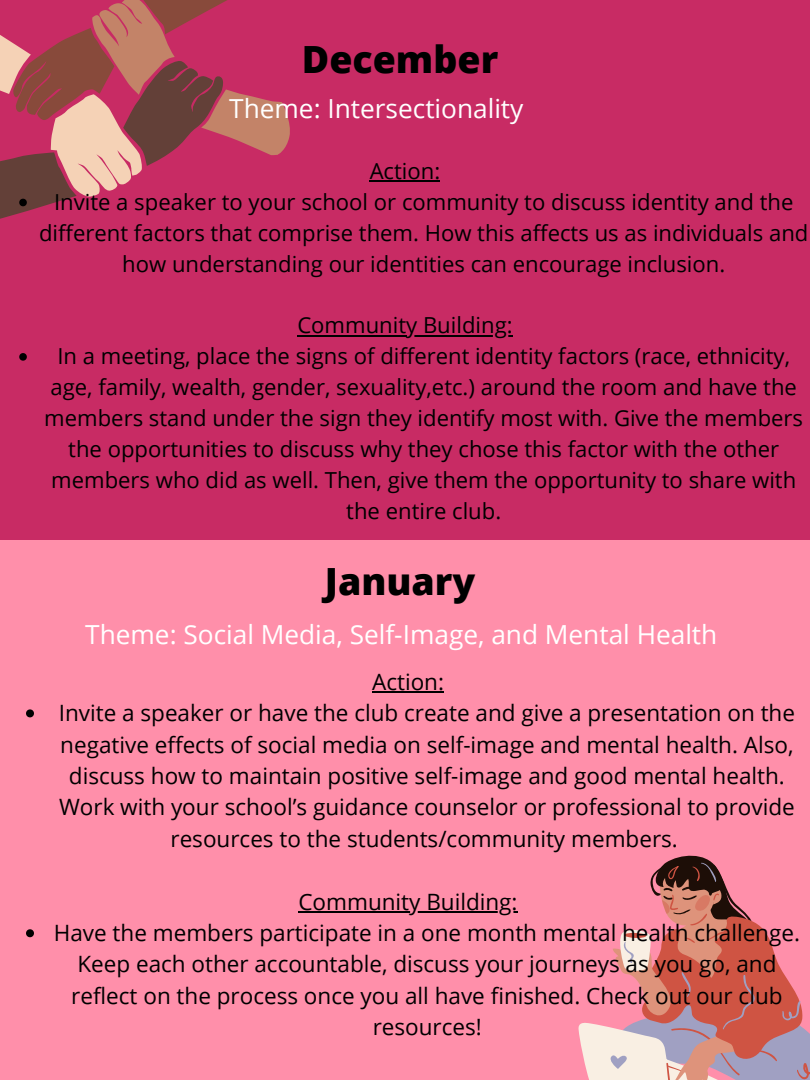
<style>
.page{position:relative;width:810px;height:1080px;background:#c82b64}
.page>*{position:absolute;margin:0;border:0;box-sizing:border-box;transform-origin:0 0}
.t1{font:800 37.5px "Open Sans";color:#000}
.t2{font:26.25px "Open Sans";color:#fff}
.t3{font:22.5px/31.4px "Open Sans";color:#000;text-align:center}
.t4{font:22.06px/30.9px "Open Sans";color:#000;text-align:center}
</style>
<div class="page">
<div style="left:0;top:540px;width:810px;height:540px;background:#ff8faa"></div>
<svg style="left:274px;top:101px;width:16px;height:54px"></svg>
<svg style="left:578px;top:855px;width:232px;height:225px"></svg>
<svg style="left:0;top:0;width:274px;height:219px"></svg>
<svg style="left:19px;top:353px;width:8px;height:8px"></svg>
<hr style="left:370px;top:180px;width:70px;height:2px;background:#000">
<hr style="left:297px;top:335px;width:216px;height:2px;background:#000">
<svg style="left:26px;top:709px;width:8px;height:8px"></svg>
<svg style="left:26px;top:929px;width:8px;height:8px"></svg>
<hr style="left:372px;top:691px;width:72px;height:2px;background:#000">
<hr style="left:298px;top:911px;width:220px;height:2px;background:#000">
<p class="t1" style="left:302px;top:33px;width:198px">December</p>
<p class="t2" style="left:229px;top:90px;width:296px">Theme: Intersectionality</p>
<p class="t4" style="left:370px;top:155px;width:72px">Action:</p>
<p class="t4" style="left:39px;top:186px;width:771px">Invite a speaker to your school or community to discuss identity and the different factors that comprise them. How this affects us as individuals and how understanding our identities can encourage inclusion.</p>
<p class="t4" style="left:297px;top:309px;width:217px">Community Building:</p>
<p class="t4" style="left:44px;top:340px;width:760px">In a meeting, place the signs of different identity factors (race, ethnicity, age, family, wealth, gender, sexuality,etc.) around the room and have the members stand under the sign they identify most with. Give the members the opportunities to discuss why they chose this factor with the other members who did as well. Then, give them the opportunity to share with the entire club.</p>
<p class="t1" style="left:325px;top:555px;width:152px">January</p>
<p class="t2" style="left:85px;top:616px;width:634px">Theme: Social Media, Self-Image, and Mental Health</p>
<p class="t3" style="left:372px;top:665px;width:73px">Action:</p>
<p class="t3" style="left:59px;top:697px;width:738px">Invite a speaker or have the club create and give a presentation on the negative effects of social media on self-image and mental health. Also, discuss how to maintain positive self-image and good mental health.<br>Work with your school’s guidance counselor or professional to provide resources to the students/community members.</p>
<p class="t3" style="left:298px;top:885px;width:221px">Community Building:</p>
<p class="t3" style="left:54px;top:917px;width:748px">Have the members participate in a one month mental health challenge.<br>Keep each other accountable, discuss your journeys as you go, and reflect on the process once you all have finished. Check out our club resources!</p>
</div>
